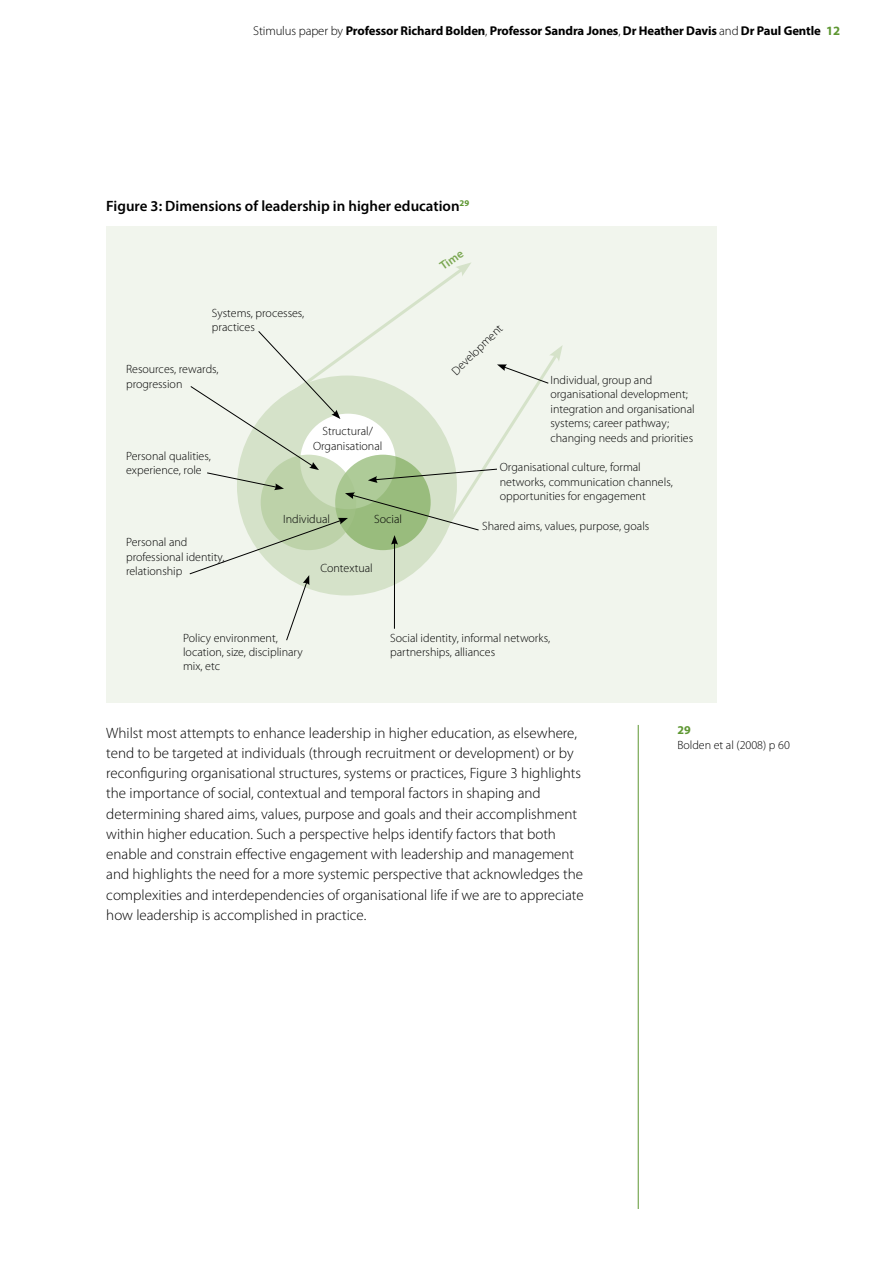
<style>
.page{position:relative;width:893px;height:1263px;background:#fff}
.page>*{position:absolute;margin:0;border:0;box-sizing:border-box;transform-origin:0 0}
.t1{font:300 15px/20.2px "Myriad Pro";color:#000}
.t2{font:600 15px "Myriad Pro";color:#000}
.t3{font:700 12.75px "Myriad Pro";letter-spacing:-.01em;color:#000}
.t4{font:300 12px/14.4px "Myriad Pro";color:#000}
.t5{font:600 12px "Myriad Pro";color:#7aa751}
.t6{font:700 12px "Myriad Pro";color:#5e9732}
.s1{font-weight:300}
.s2{color:#5e9732}
</style>
<div class="page">
<hr style="left:638px;top:725px;width:1px;height:484px;background:#5e9732">
<div style="left:106px;top:226px;width:611px;height:477px;background:#f1f5ed"></div>
<svg style="left:189px;top:262px;width:374px;height:379px"></svg>
<p class="t3" style="left:253px;top:22px;width:588px"><span class="s1">Stimulus paper by</span> Professor Richard Bolden<span class="s1">,</span> Professor Sandra Jones<span class="s1">,</span> Dr Heather Davis <span class="s1">and</span> Dr Paul Gentle <span class="s2">12</span></p>
<p class="t2" style="left:106px;top:197px;width:364px">Figure 3: Dimensions of leadership in higher education<sup>29</sup></p>
<p class="t4" style="left:212px;top:306px;width:94px">Systems, processes, practices</p>
<p class="t4" style="left:126px;top:362px;width:94px">Resources, rewards, progression</p>
<p class="t4" style="left:126px;top:449px;width:86px">Personal qualities, experience, role</p>
<p class="t4" style="left:313px;top:424px;width:71px;text-align:center">Structural/<br>Organisational</p>
<p class="t4" style="left:126px;top:535px;width:100px">Personal and professional identity, relationship</p>
<p class="t4" style="left:283px;top:512px;width:49px">Individual</p>
<p class="t4" style="left:374px;top:512px;width:29px">Social</p>
<p class="t4" style="left:320px;top:561px;width:54px">Contextual</p>
<p class="t5" style="left:437px;top:261px;width:27px;rotate:-35deg">Time</p>
<p class="t4" style="left:449px;top:368px;width:68px;rotate:-45deg">Development</p>
<p class="t4" style="left:550px;top:373px;width:146px">Individual, group and organisational development; integration and organisational systems; career pathway; changing needs and priorities</p>
<p class="t4" style="left:500px;top:460px;width:174px">Organisational culture, formal networks, communication channels, opportunities for engagement</p>
<p class="t4" style="left:482px;top:519px;width:169px">Shared aims, values, purpose, goals</p>
<p class="t4" style="left:183px;top:631px;width:121px">Policy environment, location, size, disciplinary mix, etc</p>
<p class="t4" style="left:390px;top:631px;width:161px">Social identity, informal networks, partnerships, alliances</p>
<p class="t1" style="left:106px;top:723px;width:479px">Whilst most attempts to enhance leadership in higher education, as elsewhere, tend to be targeted at individuals (through recruitment or development) or by reconfiguring organisational structures, systems or practices, Figure 3 highlights the importance of social, contextual and temporal factors in shaping and determining shared aims, values, purpose and goals and their accomplishment within higher education. Such a perspective helps identify factors that both enable and constrain effective engagement with leadership and management and highlights the need for a more systemic perspective that acknowledges the complexities and interdependencies of organisational life if we are to appreciate how leadership is accomplished in practice.</p>
<p class="t6" style="left:677px;top:722px;width:15px">29</p>
<p class="t4" style="left:677px;top:738px;width:114px">Bolden et al (2008) p 60</p>
</div>
